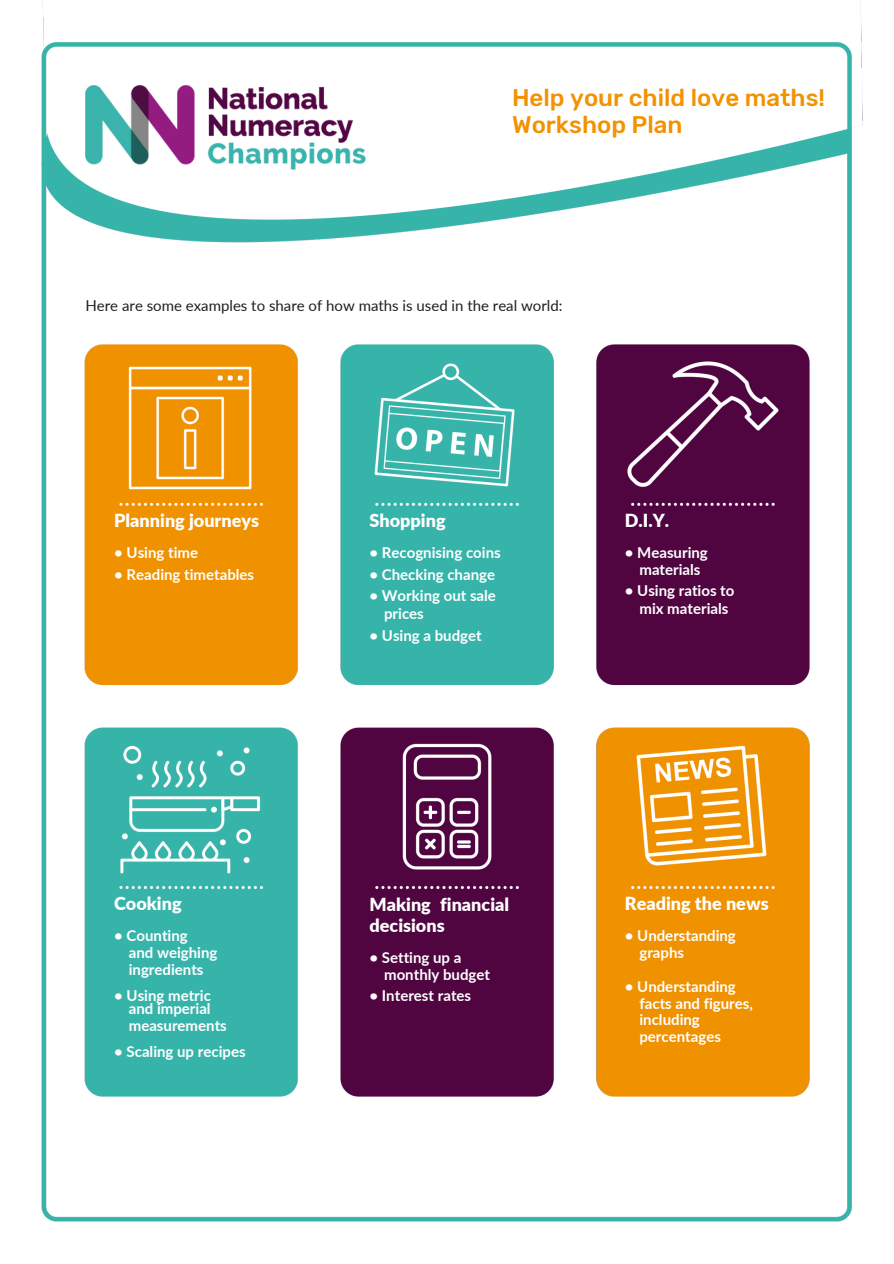
<style>
.page{position:relative;width:894px;height:1264px;background:#fff}
.page>*{position:absolute;margin:0;border:0;box-sizing:border-box;transform-origin:0 0}
.t1{font:500 24px/27px "Rubik";color:#f39200}
.t2{font:900 18px/21.3px "Lato";color:#fff}
.t3{font:700 15px/16.8px "Lato";color:#fff}
.t4{font:15px "Lato";color:#231f20}
</style>
<div class="page">
<img style="left:41px;top:0;width:822px;height:1222px">
<div style="left:81px;top:74px;width:285px;height:103px;background:#fff"></div>
<img style="left:85px;top:85px;width:281px;height:84px">
<h5 class="t1" style="left:512px;top:84px;width:314px">Help your child love maths!<br>Workshop Plan</h5>
<h3 class="t4" style="left:85px;top:296px;width:478px">Here are some examples to share of how maths is used in the real world:</h3>
<h5 class="t2" style="left:114px;top:509px;width:146px">Planning journeys</h5>
<h4 class="t2" style="left:369px;top:509px;width:78px">Shopping</h4>
<h4 class="t3" style="left:114px;top:544px;width:85px">• Using time</h4>
<h4 class="t3" style="left:114px;top:565px;width:141px">• Reading timetables</h4>
<h4 class="t3" style="left:369px;top:544px;width:133px">• Recognising coins</h4>
<h4 class="t3" style="left:369px;top:565px;width:127px">• Checking change</h4>
<h4 class="t3" style="left:384px;top:586px;width:113px;line-height:18px;text-indent:-15px">• Working out sale prices</h4>
<h5 class="t3" style="left:369px;top:626px;width:114px">• Using a budget</h5>
<h5 class="t2" style="left:624px;top:509px;width:46px">D.I.Y.</h5>
<h5 class="t3" style="left:624px;top:544px;width:84px;text-align:center">• Measuring materials</h5>
<h5 class="t3" style="left:624px;top:581px;width:111px;line-height:18px;text-align:center">• Using ratios to mix materials</h5>
<h4 class="t2" style="left:114px;top:892px;width:69px">Cooking</h4>
<h1 class="t3" style="left:129px;top:926px;width:90px;text-indent:-15px">• Counting<br>and weighing</h1>
<h2 class="t3" style="left:129px;top:960px;width:76px">ingredients</h2>
<h2 class="t3" style="left:114px;top:988px;width:98px;line-height:13.5px;text-align:right">• Using metric and imperial</h2>
<p class="t3" style="left:129px;top:1016px;width:100px">measurements</p>
<p class="t3" style="left:114px;top:1042px;width:133px">• Scaling up recipes</p>
<h5 class="t2" style="left:369px;top:893px;width:141px">Making financial decisions</h5>
<h5 class="t3" style="left:384px;top:948px;width:107px;text-indent:-15px">• Setting up a monthly budget</h5>
<h5 class="t3" style="left:369px;top:986px;width:103px">• Interest rates</h5>
<p class="t2" style="left:624px;top:892px;width:145px">Reading the news</p>
<h4 class="t3" style="left:639px;top:926px;width:98px;text-indent:-15px">• Understanding graphs</h4>
<h5 class="t3" style="left:639px;top:977px;width:115px;text-indent:-15px">• Understanding facts and figures, including</h5>
<h5 class="t3" style="left:639px;top:1028px;width:83px">percentages</h5>
</div>
